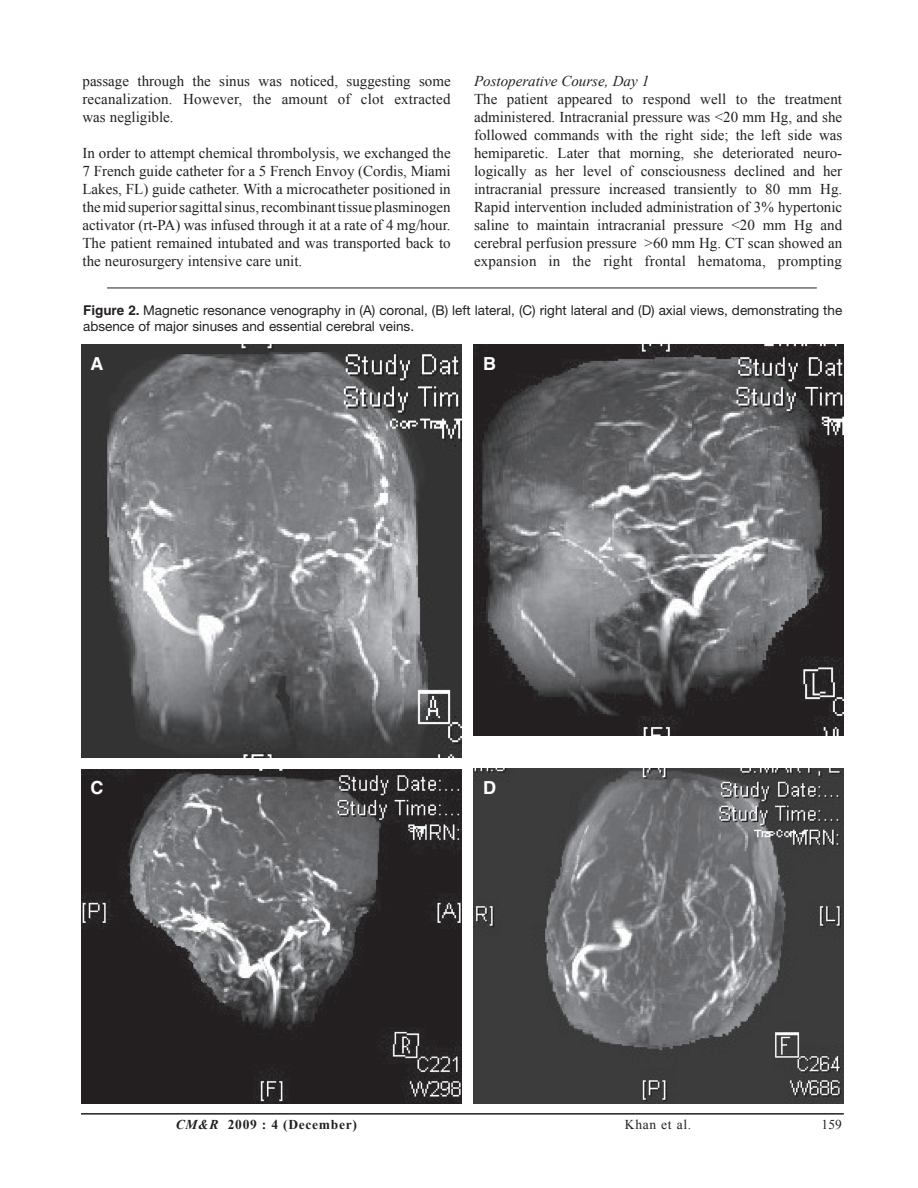
<style>
.page{position:relative;width:918px;height:1188px;background:#fff}
.page>*{position:absolute;margin:0;border:0;box-sizing:border-box;transform-origin:0 0}
.t1{font:700 18px "Helvetica";color:#fff}
.t2{font:15px/18px "Times New Roman";letter-spacing:.01em;color:#231f20;text-align:justify}
.t3{font:italic 15px "Times New Roman";color:#231f20}
.t4{font:13.5px/16.5px "Helvetica Neue";color:#231f20}
.t5{font:700 13.5px "Times New Roman";letter-spacing:.05em;color:#231f20}
.t6{font:13.5px "Times New Roman";letter-spacing:.05em;color:#231f20}
.s1{font-family:"Helvetica";font-weight:700}
.s2{font-style:italic}
</style>
<div class="page">
<hr style="left:81px;top:1113px;width:763px;height:2px;background:#231f20">
<img style="left:81px;top:345px;width:381px;height:413px">
<img style="left:474px;top:345px;width:370px;height:390px">
<img style="left:81px;top:770px;width:380px;height:334px">
<img style="left:474px;top:768px;width:370px;height:336px">
<hr style="left:107px;top:288px;width:710px;height:1px;background:#231f20">
<p class="t2" style="left:82px;top:72px;width:370px">passage through the sinus was noticed, suggesting some recanalization. However, the amount of clot extracted was negligible.</p>
<p class="t2" style="left:82px;top:144px;width:370px">In order to attempt chemical thrombolysis, we exchanged the 7 French guide catheter for a 5 French Envoy (Cordis, Miami Lakes, FL) guide catheter. With a microcatheter positioned in the mid superior sagittal sinus, recombinant tissue plasminogen activator (rt-PA) was infused through it at a rate of 4 mg/hour.<br>The patient remained intubated and was transported back to the neurosurgery intensive care unit.</p>
<p class="t3" style="left:474px;top:71px;width:177px">Postoperative Course, Day 1</p>
<p class="t2" style="left:474px;top:90px;width:370px">The patient appeared to respond well to the treatment administered. Intracranial pressure was &lt;20 mm Hg, and she followed commands with the right side; the left side was hemiparetic. Later that morning, she deteriorated neuro&shy;logically as her level of consciousness declined and her intracranial pressure increased transiently to 80 mm Hg.<br>Rapid intervention included administration of 3% hypertonic saline to maintain intracranial pressure &lt;20 mm Hg and cerebral perfusion pressure &gt;60 mm Hg. CT scan showed an expansion in the right frontal hematoma, prompting</p>
<p class="t4" style="left:83px;top:302px;width:761px"><span class="s1">Figure 2.</span> Magnetic resonance venography in (A) coronal, (B) left lateral, (C) right lateral and (D) axial views, demonstrating the absence of major sinuses and essential cerebral veins.</p>
<p class="t1" style="left:90px;top:352px;width:14px">A</p>
<p class="t1" style="left:483px;top:352px;width:14px">B</p>
<p class="t1" style="left:90px;top:777px;width:14px">C</p>
<p class="t1" style="left:483px;top:777px;width:14px">D</p>
<p class="t5" style="left:176px;top:1115px;width:182px"><span class="s2">CM&amp;R</span> 2009 : 4 (December)</p>
<p class="t6" style="left:625px;top:1115px;width:68px">Khan et al.</p>
<p class="t6" style="left:822px;top:1116px;width:22px">159</p>
</div>
